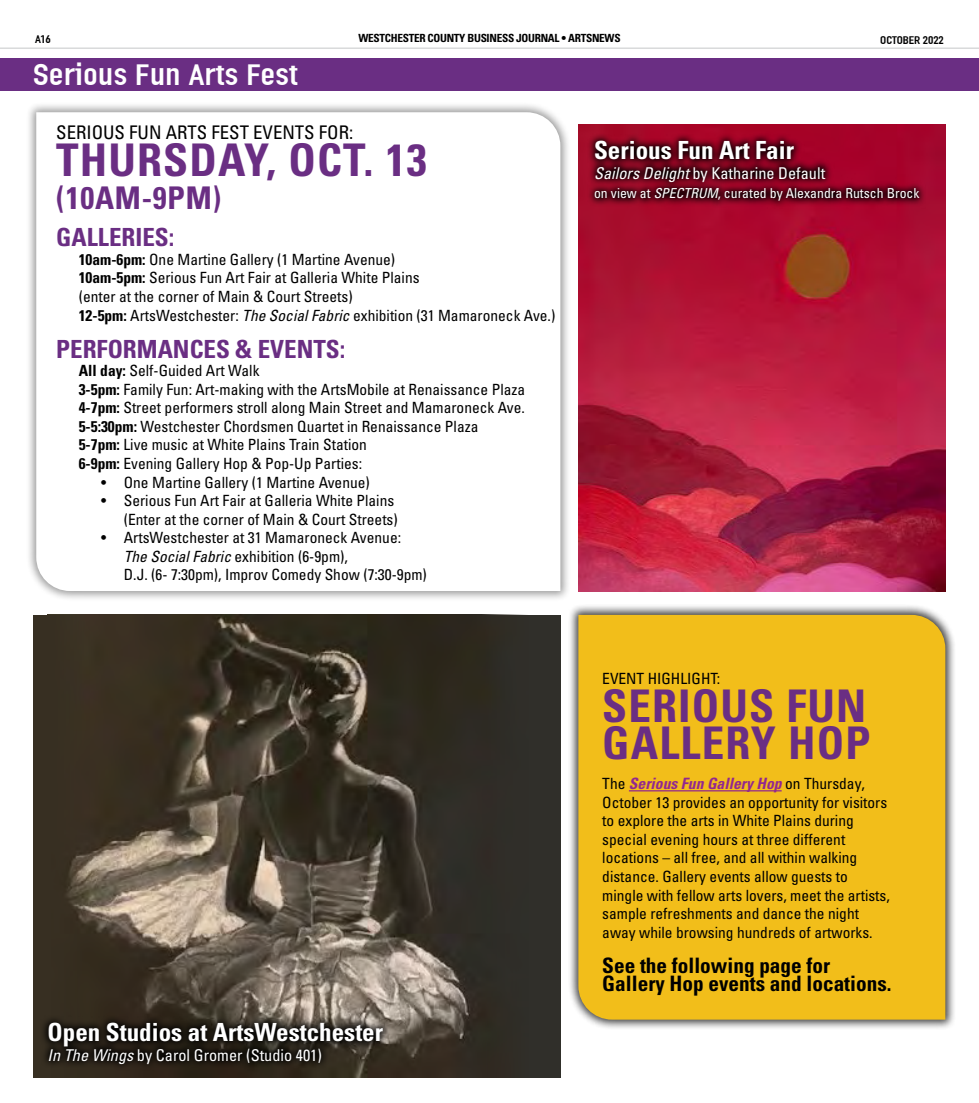
<style>
.page{position:relative;width:979px;height:1103px;background:#fff}
.page>*{position:absolute;margin:0;border:0;box-sizing:border-box;transform-origin:0 0}
.t1{font:700 condensed 45px/37.5px "Univers LT Pro";letter-spacing:.025em;color:#6a2e83}
.t2{font:700 condensed 31.25px "Univers LT Pro";letter-spacing:.025em;color:#6a2e83}
.t3{font:30px "Ordinar Com";letter-spacing:.01em;color:#fff}
.t4{font:700 condensed 25px "Univers LT Pro";color:#fff}
.t5{font:700 condensed 25px "Univers LT Pro";color:#6a2e83}
.t6{font:700 condensed 21.25px/18.5px "Univers LT Pro";color:#000}
.t7{font:condensed 18.75px "Univers LT Pro";color:#000}
.t8{font:condensed 16.25px "Univers LT Pro";color:#fff}
.t9{font:italic 700 condensed 15.62px "Univers LT Pro";color:#92278f}
.t10{font:condensed 15.5px/18.5px "Univers LT Pro";color:#000}
.t11{font:condensed 13.75px "Univers LT Pro";color:#fff}
.t12{font:700 condensed 11.25px "Univers LT Pro";letter-spacing:-.025em;color:#000}
.t13{font:11.25px "Ordinar Com";letter-spacing:-.015em;color:#000}
.s1{font-weight:700}
.s2{font-style:italic}
.s3{font-weight:400;font-style:normal;font-size:15.5px;color:#000}
</style>
<div class="page">
<hr style="left:0;top:48px;width:979px;height:1px;background:#a7a9ac">
<div style="left:34px;top:615px;width:526px;height:462px;background:#302f2a"></div>
<img style="left:90px;top:615px;width:402px;height:462px">
<div style="left:33px;top:615px;width:57px;height:462px;background:#372f22"></div>
<div style="left:26px;top:102px;width:545px;height:500px;background:#000;opacity:.4"></div>
<svg style="left:36px;top:112px;width:524px;height:479px"></svg>
<div style="left:568px;top:604px;width:387px;height:426px;background:#000;opacity:.75"></div>
<div style="left:578px;top:615px;width:367px;height:404px;background:#f2be1a"></div>
<div style="left:0;top:58px;width:979px;height:33px;background:#6a2e83"></div>
<hr style="left:629px;top:790px;width:152px;height:1px;background:#92278f">
<img style="left:578px;top:125px;width:367px;height:466px">
<svg style="left:587px;top:133px;width:339px;height:75px;background:#71031c"></svg>
<svg style="left:44px;top:1015px;width:347px;height:55px"></svg>
<p class="t13" style="left:35px;top:31px;width:17px">A16</p>
<p class="t12" style="left:358px;top:31px;width:264px">WESTCHESTER COUNTY BUSINESS JOURNAL • ARTSNEWS</p>
<p class="t13" style="left:880px;top:33px;width:65px">OCTOBER 2022</p>
<h3 class="t3" style="left:33px;top:54px;width:267px">Serious Fun Arts Fest</h3>
<p class="t7" style="left:56px;top:120px;width:298px">SERIOUS FUN ARTS FEST EVENTS FOR:</p>
<h1 class="t1" style="left:56px;top:141px;width:372px">THURSDAY, OCT. 13</h1>
<h2 class="t2" style="left:56px;top:179px;width:166px">(10AM-9PM)</h2>
<h3 class="t5" style="left:56px;top:222px;width:120px">GALLERIES:</h3>
<p class="t10" style="left:79px;top:250px;width:478px"><span class="s1">10am-6pm:</span> One Martine Gallery (1 Martine Avenue)<br><span class="s1">10am-5pm:</span> Serious Fun Art Fair at Galleria White Plains<br>(enter at the corner of Main &amp; Court Streets)<br><span class="s1">12-5pm:</span> ArtsWestchester: <span class="s2">The Social Fabric</span> exhibition (31 Mamaroneck Ave.)</p>
<h3 class="t5" style="left:56px;top:333px;width:290px">PERFORMANCES &amp; EVENTS:</h3>
<p class="t10" style="left:79px;top:361px;width:448px"><span class="s1">All day:</span> Self-Guided Art Walk<br><span class="s1">3-5pm:</span> Family Fun: Art-making with the ArtsMobile at Renaissance Plaza <span class="s1">4-7pm:</span> Street performers stroll along Main Street and Mamaroneck Ave.<br><span class="s1">5-5:30pm:</span> Westchester Chordsmen Quartet in Renaissance Plaza<br><span class="s1">5-7pm:</span> Live music at White Plains Train Station<br><span class="s1">6-9pm:</span> Evening Gallery Hop &amp; Pop-Up Parties:</p>
<p class="t10" style="left:101px;top:472px;width:270px">• One Martine Gallery (1 Martine Avenue)</p>
<p class="t10" style="left:101px;top:491px;width:298px;text-align:right">• Serious Fun Art Fair at Galleria White Plains (Enter at the corner of Main &amp; Court Streets)</p>
<p class="t10" style="left:124px;top:528px;width:305px;text-indent:-23px">• ArtsWestchester at 31 Mamaroneck Avenue:<br><span class="s2">The Social Fabric</span> exhibition (6-9pm),<br>D.J. (6- 7:30pm), Improv Comedy Show (7:30-9pm)</p>
<h3 class="t4" style="left:594px;top:135px;width:201px">Serious Fun Art Fair</h3>
<p class="t8" style="left:594px;top:163px;width:233px"><span class="s2">Sailors Delight</span> by Katharine Default</p>
<p class="t11" style="left:594px;top:185px;width:327px">on view at <span class="s2">SPECTRUM</span>, curated by Alexandra Rutsch Brock</p>
<p class="t10" style="left:602px;top:669px;width:119px">EVENT HIGHLIGHT:</p>
<h1 class="t1" style="left:602px;top:687px;width:270px">SERIOUS FUN<br>GALLERY HOP</h1>
<p class="t9" style="left:602px;top:774px;width:264px"><span class="s3">The</span> Serious Fun Gallery Hop <span class="s3">on Thursday,</span></p>
<p class="t10" style="left:602px;top:792px;width:289px">October 13 provides an opportunity for visitors to explore the arts in White Plains during special evening hours at three different locations – all free, and all within walking distance. Gallery events allow guests to mingle with fellow arts lovers, meet the artists, sample refreshments and dance the night away while browsing hundreds of artworks.</p>
<h3 class="t4" style="left:48px;top:1016px;width:337px">Open Studios at ArtsWestchester</h3>
<p class="t8" style="left:48px;top:1044px;width:276px"><span class="s2">In The Wings</span> by Carol Gromer (Studio 401)</p>
<h3 class="t6" style="left:602px;top:956px;width:291px">See the following page for<br>Gallery Hop events and locations.</h3>
</div>
